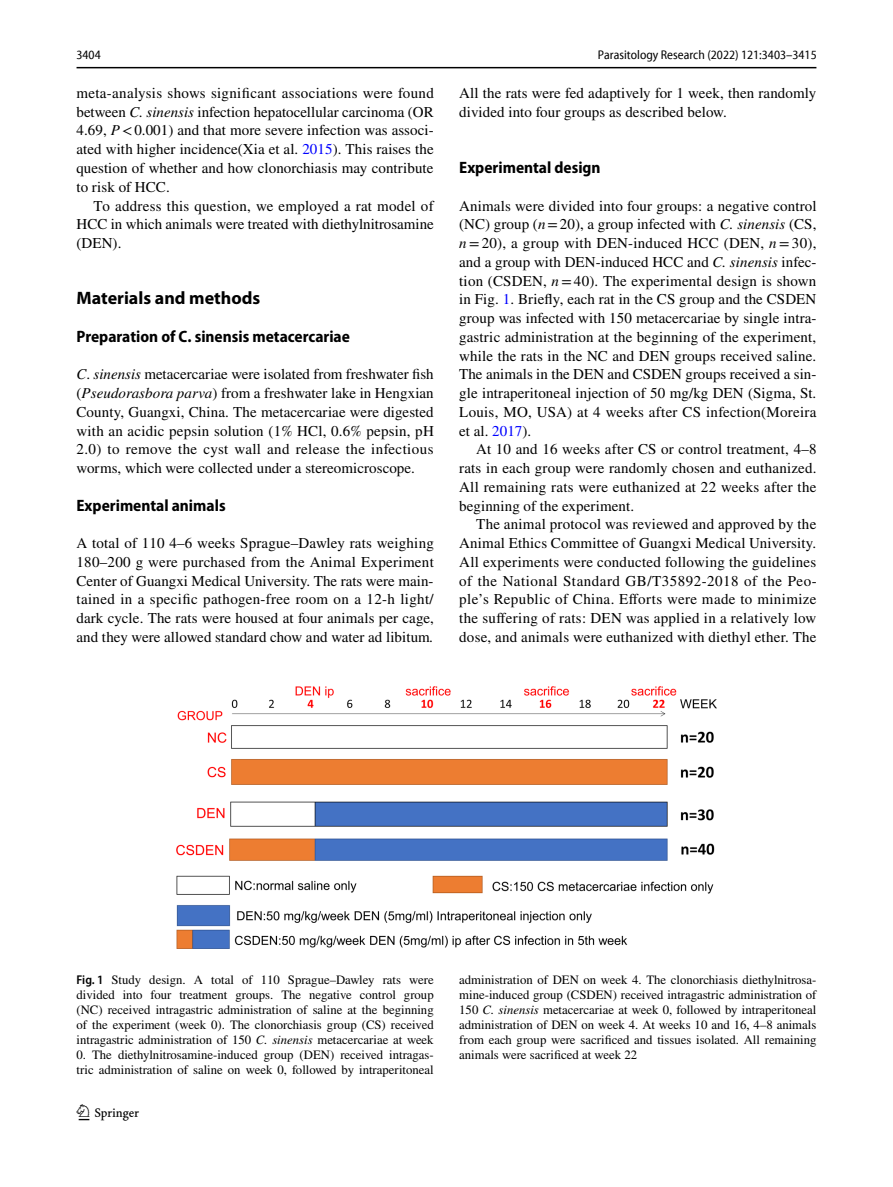
<style>
.page{position:relative;width:893px;height:1187px;background:#fff}
.page>*{position:absolute;margin:0;border:0;box-sizing:border-box;transform-origin:0 0}
.t1{font:22.5px "Springnew Regular 2";color:#000}
.t2{font:700 18px "Myriad Pro";color:#000}
.t3{font:700 semi-condensed 16.5px "Myriad Pro";color:#000}
.t4{font:15px/18.8px "STIX";letter-spacing:.005em;color:#000;text-align:justify}
.t5{font:12.75px/15px "STIX";color:#000;text-align:justify}
.t6{font:semi-condensed 12.75px "Myriad Pro Unic";color:#000}
.s1{font-style:italic}
.s2{color:#00f}
.s3{font-family:"Myriad Pro";font-weight:600;font-stretch:semi-condensed}
</style>
<div class="page">
<hr style="left:77px;top:67px;width:739px;height:1px;background:#000">
<img style="left:176px;top:686px;width:540px;height:262px">
<p class="t6" style="left:77px;top:50px;width:26px">3404</p>
<p class="t6" style="left:598px;top:50px;width:220px">Parasitology Research (2022) 121:3403–3415</p>
<p class="t4" style="left:77px;top:84px;width:359px">meta-analysis shows significant associations were found between <span class="s1">C. sinensis</span> infection hepatocellular carcinoma (OR 4.69, <span class="s1">P</span>&lt;0.001) and that more severe infection was associ&shy;ated with higher incidence(Xia et al. <span class="s2">2015</span>). This raises the question of whether and how clonorchiasis may contribute to risk of HCC.</p>
<p class="t4" style="left:77px;top:197px;width:359px;text-indent:17px">To address this question, we employed a rat model of HCC in which animals were treated with diethylnitrosamine (DEN).</p>
<p class="t2" style="left:77px;top:286px;width:185px">Materials and methods</p>
<p class="t3" style="left:77px;top:327px;width:275px">Preparation of C. sinensis metacercariae</p>
<p class="t4" style="left:77px;top:366px;width:359px"><span class="s1">C</span>. <span class="s1">sinensis</span> metacercariae were isolated from freshwater fish (<span class="s1">Pseudorasbora parva</span>) from a freshwater lake in Hengxian County, Guangxi, China. The metacercariae were digested with an acidic pepsin solution (1% HCl, 0.6% pepsin, pH 2.0) to remove the cyst wall and release the infectious worms, which were collected under a stereomicroscope.</p>
<p class="t3" style="left:77px;top:496px;width:151px">Experimental animals</p>
<p class="t4" style="left:77px;top:534px;width:359px">A total of 110 4–6 weeks Sprague–Dawley rats weighing 180–200 g were purchased from the Animal Experiment Center of Guangxi Medical University. The rats were main&shy;tained in a specific pathogen-free room on a 12-h light/ dark cycle. The rats were housed at four animals per cage, and they were allowed standard chow and water ad libitum<span class="s1">.</span></p>
<p class="t4" style="left:459px;top:84px;width:358px">All the rats were fed adaptively for 1 week, then randomly divided into four groups as described below.</p>
<p class="t3" style="left:459px;top:158px;width:143px">Experimental design</p>
<p class="t4" style="left:459px;top:197px;width:359px">Animals were divided into four groups: a negative control (NC) group (<span class="s1">n</span>=20), a group infected with <span class="s1">C. sinensis</span> (CS, <span class="s1">n</span>=20), a group with DEN-induced HCC (DEN, <span class="s1">n</span>=30), and a group with DEN-induced HCC and <span class="s1">C. sinensis</span> infec&shy;tion (CSDEN, <span class="s1">n</span>=40). The experimental design is shown in Fig. <span class="s2">1</span>. Briefly, each rat in the CS group and the CSDEN group was infected with 150 metacercariae by single intra&shy;gastric administration at the beginning of the experiment, while the rats in the NC and DEN groups received saline.<br>The animals in the DEN and CSDEN groups received a sin&shy;gle intraperitoneal injection of 50 mg/kg DEN (Sigma, St.<br>Louis, MO, USA) at 4 weeks after CS infection(Moreira et al. <span class="s2">2017</span>).</p>
<p class="t4" style="left:459px;top:441px;width:359px;text-indent:17px">At 10 and 16 weeks after CS or control treatment, 4–8 rats in each group were randomly chosen and euthanized.<br>All remaining rats were euthanized at 22 weeks after the beginning of the experiment.</p>
<p class="t4" style="left:459px;top:516px;width:359px;text-indent:17px">The animal protocol was reviewed and approved by the Animal Ethics Committee of Guangxi Medical University.<br>All experiments were conducted following the guidelines of the National Standard GB/T35892-2018 of the Peo&shy;ple’s Republic of China. Efforts were made to minimize the suffering of rats: DEN was applied in a relatively low dose, and animals were euthanized with diethyl ether. The</p>
<p class="t5" style="left:77px;top:972px;width:359px"><span class="s3">Fig. 1</span> Study design. A total of 110 Sprague–Dawley rats were divided into four treatment groups. The negative control group (NC) received intragastric administration of saline at the beginning of the experiment (week 0). The clonorchiasis group (CS) received intragastric administration of 150 <span class="s1">C. sinensis</span> metacercariae at week</p>
<p class="t5" style="left:77px;top:1047px;width:359px">0. The diethylnitrosamine-induced group (DEN) received intragas&shy;tric administration of saline on week 0, followed by intraperitoneal</p>
<h1 class="t1" style="left:79px;top:1104px;width:62px">1 3</h1>
<p class="t5" style="left:459px;top:972px;width:359px">administration of DEN on week 4. The clonorchiasis diethylnitrosa&shy;mine-induced group (CSDEN) received intragastric administration of 150 <span class="s1">C. sinensis</span> metacercariae at week 0, followed by intraperitoneal administration of DEN on week 4. At weeks 10 and 16, 4–8 animals from each group were sacrificed and tissues isolated. All remaining animals were sacrificed at week 22</p>
</div>
